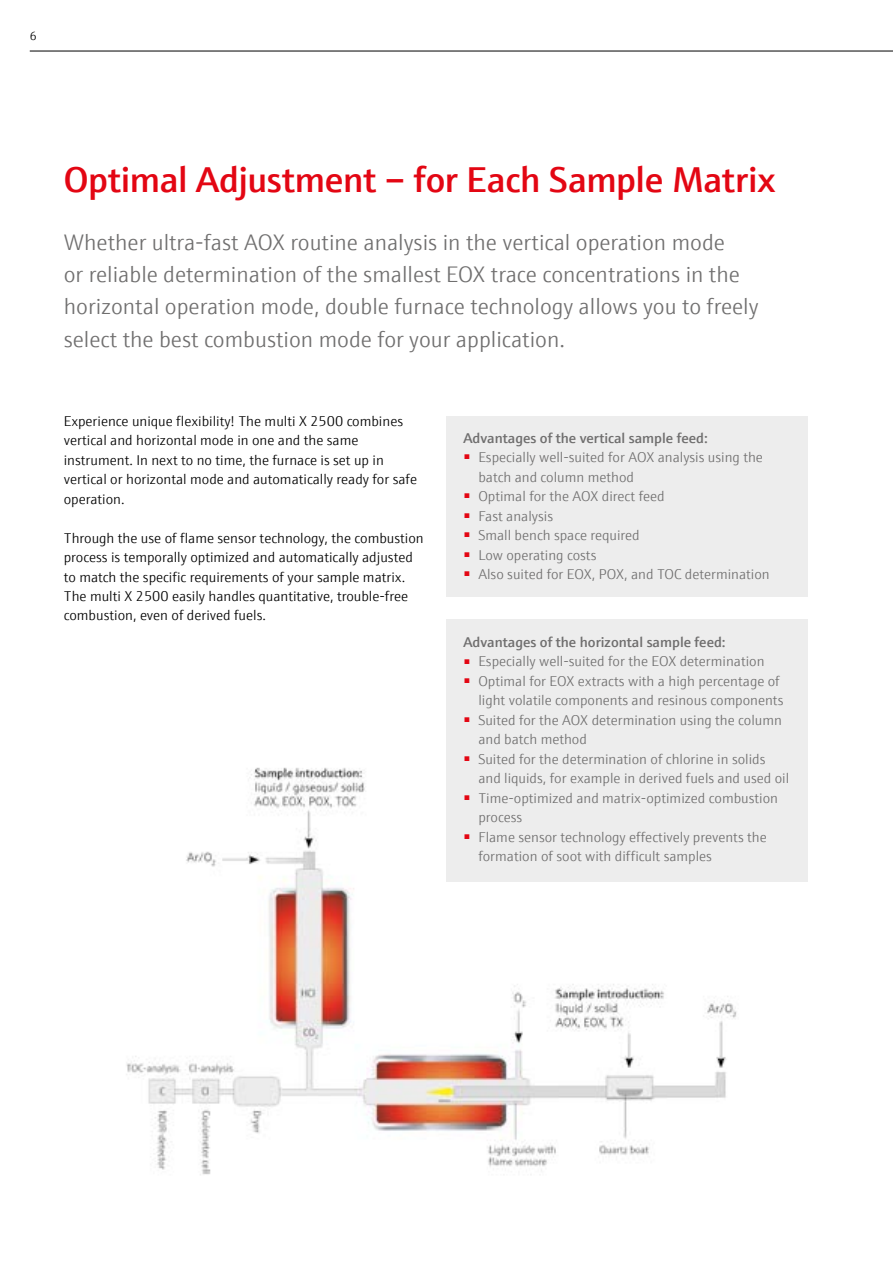
<style>
.page{position:relative;width:893px;height:1263px;background:#fff}
.page>*{position:absolute;margin:0;border:0;box-sizing:border-box;transform-origin:0 0}
.t1{font:600 36px "E+H Sans";letter-spacing:-.01em;color:#e30613}
.t2{font:300 22.5px/32.4px "E+H Sans";color:#706f6f}
.t3{font:300 14.25px/19.5px "E+H Sans";color:#706f6f}
.t4{font:300 14.25px/19.5px "E+H Sans";color:#000}
.t5{font:600 14.25px "E+H Sans";color:#706f6f}
.t6{font:300 12px "E+H Sans";color:#000}
</style>
<div class="page">
<img style="left:126px;top:767px;width:611px;height:408px">
<hr style="left:30px;top:51px;width:863px;height:1px;background:#000">
<div style="left:446px;top:416px;width:362px;height:180px;background:#ededed"></div>
<div style="left:446px;top:620px;width:362px;height:262px;background:#ededed"></div>
<p class="t6" style="left:30px;top:27px;width:8px">6</p>
<h1 class="t1" style="left:64px;top:152px;width:713px">Optimal Adjustment – for Each Sample Matrix</h1>
<p class="t2" style="left:64px;top:224px;width:696px">Whether ultra-fast AOX routine analysis in the vertical operation mode<br>or reliable determination of the smallest EOX trace concentrations in the horizontal operation mode, double furnace technology allows you to freely select the best combustion mode for your application.</p>
<p class="t4" style="left:64px;top:410px;width:355px">Experience unique flexibility! The multi X 2500 combines vertical and horizontal mode in one and the same instrument. In next to no time, the furnace is set up in vertical or horizontal mode and automatically ready for safe operation.</p>
<p class="t4" style="left:64px;top:527px;width:361px">Through the use of flame sensor technology, the combustion process is temporally optimized and automatically adjusted to match the specific requirements of your sample matrix.<br>The multi X 2500 easily handles quantitative, trouble-free combustion, even of derived fuels.</p>
<p class="t5" style="left:463px;top:427px;width:246px">Advantages of the vertical sample feed:</p>
<p class="t3" style="left:478px;top:446px;width:286px;text-indent:-15px"><sup>■</sup> Especially well-suited for AOX analysis using the batch and column method</p>
<p class="t3" style="left:463px;top:485px;width:203px"><sup>■</sup> Optimal for the AOX direct feed</p>
<p class="t3" style="left:463px;top:505px;width:91px"><sup>■</sup> Fast analysis</p>
<p class="t3" style="left:463px;top:524px;width:178px"><sup>■</sup> Small bench space required</p>
<p class="t3" style="left:463px;top:544px;width:134px"><sup>■</sup> Low operating costs</p>
<p class="t3" style="left:463px;top:563px;width:308px"><sup>■</sup> Also suited for EOX, POX, and TOC determination</p>
<p class="t5" style="left:463px;top:631px;width:264px">Advantages of the horizontal sample feed:</p>
<p class="t3" style="left:463px;top:650px;width:303px"><sup>■</sup> Especially well-suited for the EOX determination</p>
<p class="t3" style="left:463px;top:670px;width:322px;text-align:right"><sup>■</sup> Optimal for EOX extracts with a high percentage of light volatile components and resinous components</p>
<p class="t3" style="left:478px;top:709px;width:305px;text-indent:-15px"><sup>■</sup> Suited for the AOX determination using the column and batch method</p>
<p class="t3" style="left:478px;top:748px;width:312px;text-indent:-15px"><sup>■</sup> Suited for the determination of chlorine in solids and liquids, for example in derived fuels and used oil</p>
<p class="t3" style="left:478px;top:787px;width:301px;text-indent:-15px"><sup>■</sup> Time-optimized and matrix-optimized combustion process</p>
<p class="t3" style="left:478px;top:826px;width:290px;text-indent:-15px"><sup>■</sup> Flame sensor technology effectively prevents the formation of soot with difficult samples</p>
</div>
